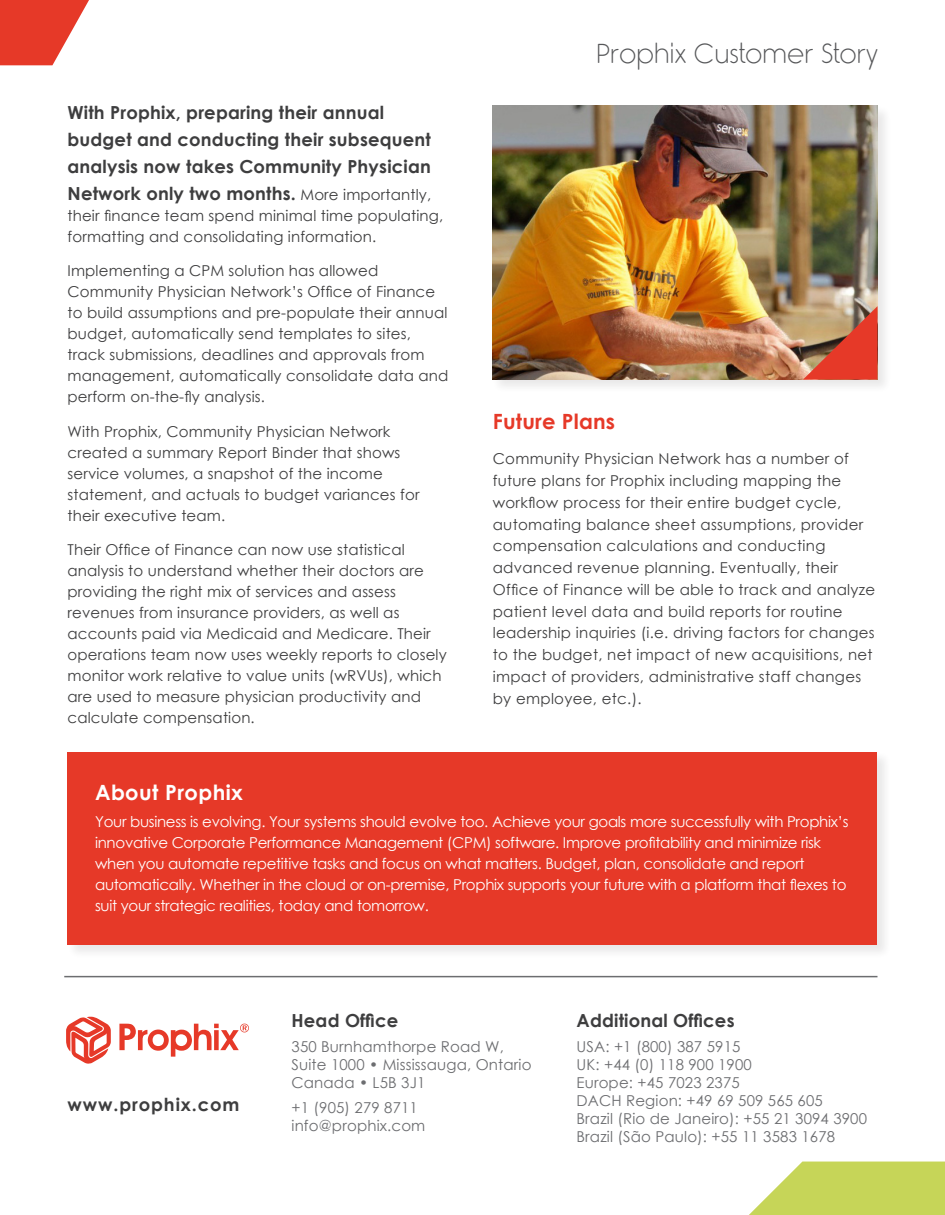
<style>
.page{position:relative;width:945px;height:1215px;background:#fff}
.page>*{position:absolute;margin:0;border:0;box-sizing:border-box;transform-origin:0 0}
.t1{font:27px "Rimouski Lt";letter-spacing:.025em;color:#57585a}
.t2{font:700 21px "Century Gothic";letter-spacing:.02em;color:#fff}
.t3{font:700 21px "Century Gothic";letter-spacing:.01em;color:#e63928}
.t4{font:700 18px/27px "Century Gothic";letter-spacing:.01em;color:#3e3e3f}
.t5{font:700 18px "Century Gothic";letter-spacing:.05em;color:#3e3e3f}
.t6{font:15px/21px "Century Gothic";letter-spacing:.01em;color:#3e3e3f}
.t7{font:15px/21px "Century Gothic";letter-spacing:-.02em;color:#fff}
.t8{font:15px "Century Gothic";letter-spacing:.01em;color:#6c6d70}
.s1{font-weight:400;font-size:15px}
</style>
<div class="page">
<svg style="left:66px;top:1017px;width:45px;height:47px"></svg>
<svg style="left:119px;top:1024px;width:130px;height:33px"></svg>
<div style="left:492px;top:104px;width:400px;height:290px;background:#f4f4f4"></div>
<img style="left:493px;top:105px;width:385px;height:275px">
<svg style="left:803px;top:306px;width:75px;height:74px;background:#c7664c"></svg>
<svg style="left:749px;top:1162px;width:196px;height:53px;background:#cdda6e"></svg>
<svg style="left:0;top:0;width:89px;height:65px"></svg>
<hr style="left:64px;top:976px;width:813px;height:1px;background:#6c6d70">
<div style="left:66px;top:751px;width:826px;height:209px;background:#f4f4f4"></div>
<div style="left:68px;top:752px;width:810px;height:193px;background:#e63928"></div>
<p class="t4" style="left:68px;top:98px;width:365px">With Prophix, preparing their annual budget and conducting their subsequent analysis now takes Community Physician Network only two months. <span class="s1">More importantly,</span></p>
<p class="t6" style="left:68px;top:205px;width:377px">their finance team spend minimal time populating, formatting and consolidating information.</p>
<p class="t6" style="left:68px;top:260px;width:383px">Implementing a CPM solution has allowed Community Physician Network’s Office of Finance to build assumptions and pre-populate their annual budget, automatically send templates to sites, track submissions, deadlines and approvals from management, automatically consolidate data and perform on-the-fly analysis.</p>
<p class="t6" style="left:68px;top:421px;width:354px">With Prophix, Community Physician Network created a summary Report Binder that shows service volumes, a snapshot of the income statement, and actuals to budget variances for their executive team.</p>
<p class="t6" style="left:68px;top:539px;width:381px">Their Office of Finance can now use statistical analysis to understand whether their doctors are providing the right mix of services and assess revenues from insurance providers, as well as accounts paid via Medicaid and Medicare. Their operations team now uses weekly reports to closely monitor work relative to value units (wRVUs), which are used to measure physician productivity and calculate compensation.</p>
<p class="t1" style="left:597px;top:39px;width:282px">Prophix Customer Story</p>
<p class="t3" style="left:493px;top:406px;width:124px">Future Plans</p>
<p class="t6" style="left:493px;top:448px;width:384px;line-height:21.8px">Community Physician Network has a number of future plans for Prophix including mapping the workflow process for their entire budget cycle, automating balance sheet assumptions, provider compensation calculations and conducting advanced revenue planning. Eventually, their Office of Finance will be able to track and analyze patient level data and build reports for routine leadership inquiries (i.e. driving factors for changes to the budget, net impact of new acquisitions, net impact of providers, administrative staff changes by employee, etc.).</p>
<p class="t2" style="left:95px;top:776px;width:149px">About Prophix</p>
<p class="t7" style="left:95px;top:811px;width:755px">Your business is evolving. Your systems should evolve too. Achieve your goals more successfully with Prophix’s innovative Corporate Performance Management (CPM) software. Improve profitability and minimize risk when you automate repetitive tasks and focus on what matters. Budget, plan, consolidate and report automatically. Whether in the cloud or on-premise, Prophix supports your future with a platform that flexes to suit your strategic realities, today and tomorrow.</p>
<p class="t5" style="left:68px;top:1090px;width:174px">www.prophix.com</p>
<p class="t4" style="left:292px;top:1007px;width:108px">Head Office</p>
<p class="t8" style="left:292px;top:1036px;width:214px">350 Burnhamthorpe Road W,</p>
<p class="t8" style="left:292px;top:1054px;width:241px">Suite 1000 • Mississauga, Ontario</p>
<p class="t8" style="left:292px;top:1072px;width:135px">Canada • L5B 3J1</p>
<p class="t8" style="left:292px;top:1097px;width:128px">+1 (905) 279 8711</p>
<p class="t8" style="left:292px;top:1115px;width:135px">info@prophix.com</p>
<p class="t4" style="left:577px;top:1007px;width:160px">Additional Offices</p>
<p class="t8" style="left:577px;top:1036px;width:165px">USA: +1 (800) 387 5915</p>
<p class="t8" style="left:577px;top:1054px;width:177px">UK: +44 (0) 118 900 1900</p>
<p class="t8" style="left:577px;top:1072px;width:165px">Europe: +45 7023 2375</p>
<p class="t8" style="left:577px;top:1090px;width:248px">DACH Region: +49 69 509 565 605</p>
<p class="t8" style="left:577px;top:1108px;width:292px">Brazil (Rio de Janeiro): +55 21 3094 3900</p>
<p class="t8" style="left:577px;top:1126px;width:260px">Brazil (São Paulo): +55 11 3583 1678</p>
</div>
